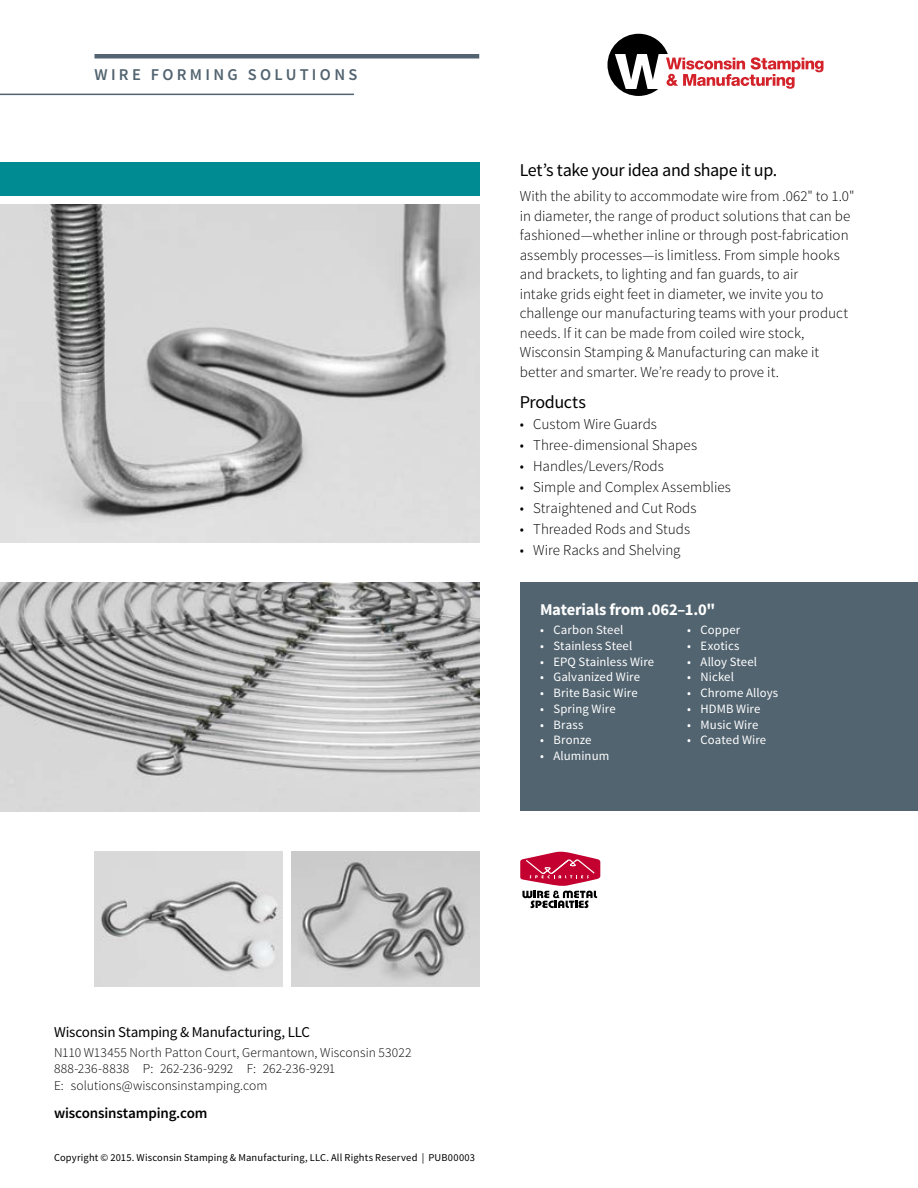
<style>
.page{position:relative;width:918px;height:1188px;background:#fff}
.page>*{position:absolute;margin:0;border:0;box-sizing:border-box;transform-origin:0 0}
.t1{font:18px "Source Sans Pro";letter-spacing:-.025em;color:#000}
.t2{font:700 16.5px "Source Sans Pro";letter-spacing:-.015em;color:#fff}
.t3{font:600 16.5px "Source Sans Pro";letter-spacing:.2em;color:#526470}
.t4{font:300 15px/19.5px "Source Sans Pro";color:#000}
.t5{font:15px "Source Sans Pro";letter-spacing:-.015em;color:#000}
.t6{font:600 15px "Source Sans Pro";letter-spacing:-.01em;color:#000}
.t7{font:300 13.5px/16.5px "Source Sans Pro";letter-spacing:.005em;color:#000}
.t8{font:12.75px "Source Sans Pro";letter-spacing:.01em;color:#fff}
.t9{font:10.5px "Source Sans Pro";letter-spacing:.015em;color:#000}
</style>
<div class="page">
<div style="left:520px;top:583px;width:398px;height:228px;background:#526470"></div>
<hr style="left:94px;top:54px;width:385px;height:4px;background:#526470">
<hr style="left:0;top:94px;width:354px;height:1px;background:#526470">
<img style="left:0;top:205px;width:479px;height:337px">
<img style="left:291px;top:852px;width:188px;height:135px">
<img style="left:94px;top:852px;width:188px;height:135px">
<div style="left:0;top:162px;width:479px;height:34px;background:#008a91"></div>
<svg style="left:607px;top:34px;width:217px;height:62px"></svg>
<img style="left:0;top:583px;width:479px;height:228px">
<svg style="left:520px;top:851px;width:80px;height:57px"></svg>
<p class="t3" style="left:94px;top:64px;width:264px">WIRE FORMING SOLUTIONS</p>
<p class="t1" style="left:520px;top:158px;width:259px">Let’s take your idea and shape it up.</p>
<p class="t4" style="left:520px;top:186px;width:336px">With the ability to accommodate wire from .062" to 1.0" in diameter, the range of product solutions that can be fashioned—whether inline or through post-fabrication assembly processes—is limitless. From simple hooks and brackets, to lighting and fan guards, to air<br>intake grids eight feet in diameter, we invite you to challenge our manufacturing teams with your product needs. If it can be made from coiled wire stock, Wisconsin Stamping &amp; Manufacturing can make it better and smarter. We’re ready to prove it.</p>
<p class="t1" style="left:520px;top:391px;width:68px">Products</p>
<p class="t4" style="left:520px;top:414px;width:139px">• Custom Wire Guards</p>
<p class="t4" style="left:520px;top:435px;width:179px">• Three-dimensional Shapes</p>
<p class="t4" style="left:520px;top:456px;width:145px">• Handles/Levers/Rods</p>
<p class="t4" style="left:520px;top:477px;width:213px">• Simple and Complex Assemblies</p>
<p class="t4" style="left:520px;top:498px;width:178px">• Straightened and Cut Rods</p>
<p class="t4" style="left:520px;top:519px;width:172px">• Threaded Rods and Studs</p>
<p class="t4" style="left:520px;top:540px;width:162px">• Wire Racks and Shelving</p>
<p class="t2" style="left:540px;top:599px;width:177px">Materials from .062–1.0"</p>
<p class="t8" style="left:540px;top:622px;width:85px">• Carbon Steel</p>
<p class="t8" style="left:540px;top:638px;width:94px">• Stainless Steel</p>
<p class="t8" style="left:540px;top:653px;width:116px">• EPQ Stainless Wire</p>
<p class="t8" style="left:540px;top:669px;width:102px">• Galvanized Wire</p>
<p class="t8" style="left:540px;top:685px;width:99px">• Brite Basic Wire</p>
<p class="t8" style="left:540px;top:701px;width:77px">• Spring Wire</p>
<p class="t8" style="left:540px;top:716px;width:45px">• Brass</p>
<p class="t8" style="left:540px;top:732px;width:53px">• Bronze</p>
<p class="t8" style="left:540px;top:748px;width:71px">• Aluminum</p>
<p class="t8" style="left:687px;top:622px;width:55px">• Copper</p>
<p class="t8" style="left:687px;top:638px;width:54px">• Exotics</p>
<p class="t8" style="left:687px;top:653px;width:71px">• Alloy Steel</p>
<p class="t8" style="left:687px;top:669px;width:48px">• Nickel</p>
<p class="t8" style="left:687px;top:685px;width:93px">• Chrome Alloys</p>
<p class="t8" style="left:687px;top:701px;width:75px">• HDMB Wire</p>
<p class="t8" style="left:687px;top:716px;width:73px">• Music Wire</p>
<p class="t8" style="left:687px;top:732px;width:81px">• Coated Wire</p>
<p class="t5" style="left:54px;top:1023px;width:258px">Wisconsin Stamping &amp; Manufacturing, LLC</p>
<p class="t7" style="left:54px;top:1044px;width:359px">N110 W13455 North Patton Court, Germantown, Wisconsin 53022<br>888-236-8838 P: 262-236-9292 F: 262-236-9291<br>E: solutions@wisconsinstamping.com</p>
<p class="t6" style="left:54px;top:1103px;width:155px">wisconsinstamping.com</p>
<p class="t9" style="left:54px;top:1151px;width:423px">Copyright © 2015. Wisconsin Stamping &amp; Manufacturing, LLC. All Rights Reserved | PUB00003</p>
</div>
